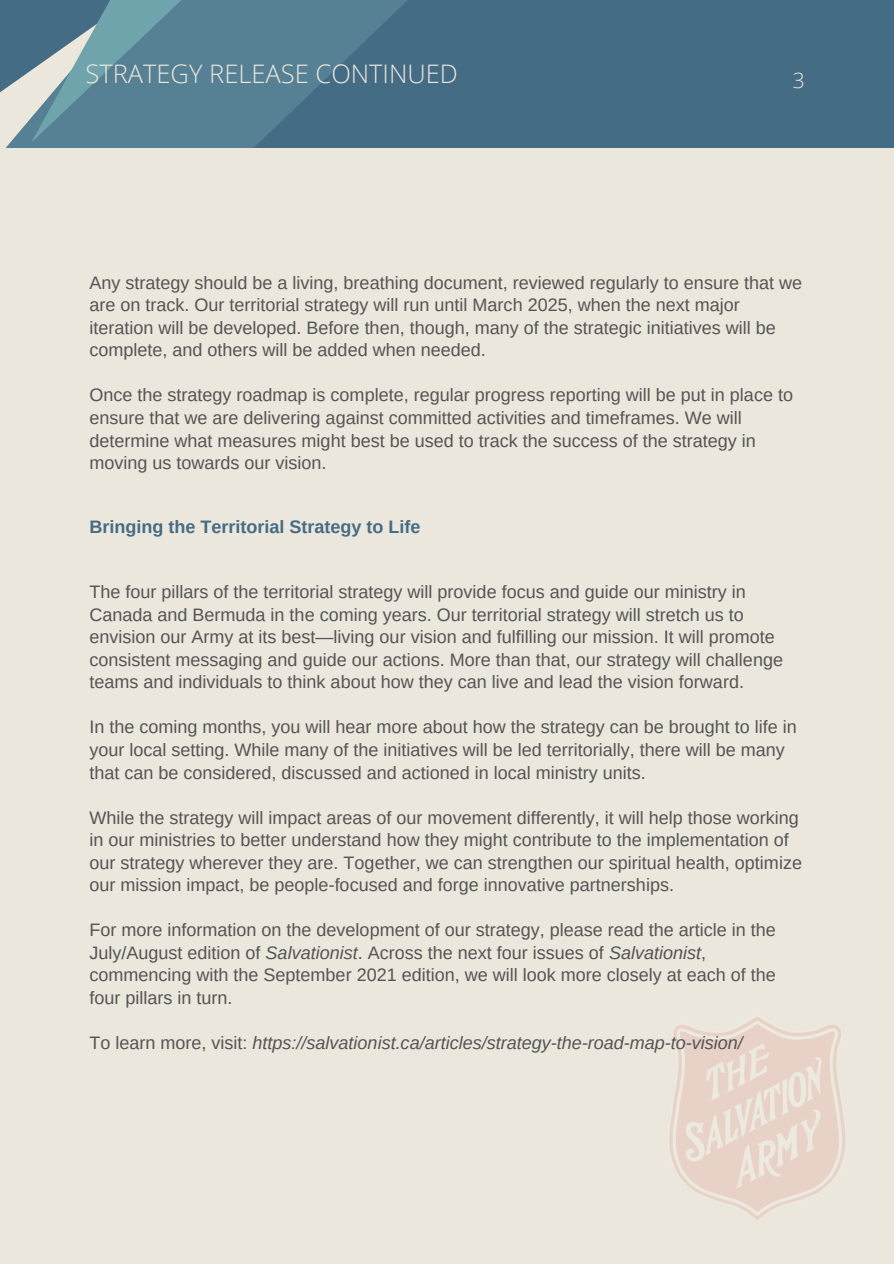
<style>
.page{position:relative;width:894px;height:1264px;background:#fff}
.page>*{position:absolute;margin:0;border:0;box-sizing:border-box;transform-origin:0 0}
.t1{font:300 25.5px "Open Sans";color:#ebe7dc}
.t2{font:300 21px "Open Sans";color:#ebe7dc}
.t3{font:18px/22.5px "Arimo";color:#545454}
.t4{font:italic 18px "Arimo";color:#545454}
.t5{font:700 18px "Arimo";color:#456c85}
.s1{font-style:italic}
.s2{font-style:normal}
</style>
<div class="page">
<div style="left:0;top:0;width:893px;height:1263px;background:#ebe7dc"></div>
<img style="left:669px;top:1017px;width:176px;height:203px">
<div style="left:0;top:0;width:893px;height:148px;background:#456c85"></div>
<svg style="left:204px;top:0;width:203px;height:148px;fill:#568194"></svg>
<svg style="left:0;top:0;width:204px;height:148px"></svg>
<p class="t1" style="left:85px;top:55px;width:374px">STRATEGY RELEASE CONTINUED</p>
<p class="t2" style="left:792px;top:65px;width:13px">3</p>
<p class="t3" style="left:89px;top:271px;width:714px">Any strategy should be a living, breathing document, reviewed regularly to ensure that we are on track. Our territorial strategy will run until March 2025, when the next major iteration will be developed. Before then, though, many of the strategic initiatives will be complete, and others will be added when needed.</p>
<p class="t3" style="left:89px;top:384px;width:705px">Once the strategy roadmap is complete, regular progress reporting will be put in place to ensure that we are delivering against committed activities and timeframes. We will determine what measures might best be used to track the success of the strategy in moving us towards our vision.</p>
<p class="t5" style="left:89px;top:517px;width:332px">Bringing the Territorial Strategy to Life</p>
<p class="t3" style="left:89px;top:581px;width:695px">The four pillars of the territorial strategy will provide focus and guide our ministry in Canada and Bermuda in the coming years. Our territorial strategy will stretch us to envision our Army at its best—living our vision and fulfilling our mission. It will promote consistent messaging and guide our actions. More than that, our strategy will challenge teams and individuals to think about how they can live and lead the vision forward.</p>
<p class="t3" style="left:89px;top:716px;width:708px">In the coming months, you will hear more about how the strategy can be brought to life in your local setting. While many of the initiatives will be led territorially, there will be many that can be considered, discussed and actioned in local ministry units.</p>
<p class="t3" style="left:89px;top:806px;width:713px">While the strategy will impact areas of our movement differently, it will help those working in our ministries to better understand how they might contribute to the implementation of our strategy wherever they are. Together, we can strengthen our spiritual health, optimize our mission impact, be people-focused and forge innovative partnerships.</p>
<p class="t3" style="left:89px;top:918px;width:687px">For more information on the development of our strategy, please read the article in the July/August edition of <span class="s1">Salvationist</span>. Across the next four issues of <span class="s1">Salvationist</span>, commencing with the September 2021 edition, we will look more closely at each of the four pillars in turn.</p>
<p class="t4" style="left:89px;top:1032px;width:654px"><span class="s2">To learn more, visit:</span> https://salvationist.ca/articles/strategy-the-road-map-to-vision/</p>
</div>
